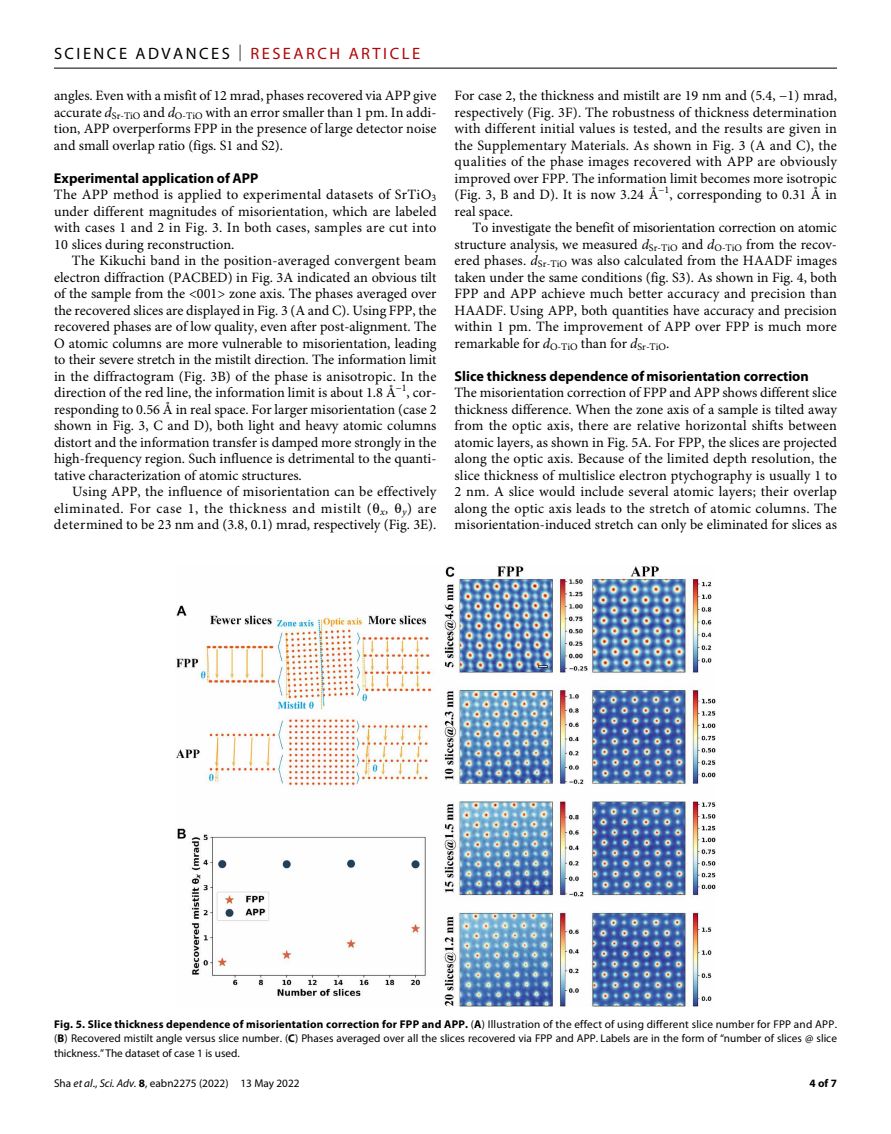
<style>
.page{position:relative;width:891px;height:1134px;background:#fff}
.page>*{position:absolute;margin:0;border:0;box-sizing:border-box;transform-origin:0 0}
.t1{font:16.5px "Myriad Pro";letter-spacing:.15em;color:#000}
.t2{font:14.25px/16.5px "Minion Pro";color:#000;text-align:justify}
.t3{font:700 14.25px "Myriad Pro";color:#000}
.t4{font:11.25px/15px "Myriad Pro";color:#000;text-align:justify}
.t5{font:700 11.25px "Myriad Pro";color:#000}
.s1{font-weight:300}
.s2{color:#b10508}
.s3{font-style:italic}
.s4{font-weight:700}
</style>
<div class="page">
<hr style="left:54px;top:68px;width:783px;height:1px;background:#000">
<img style="left:176px;top:566px;width:540px;height:440px">
<p class="t1" style="left:54px;top:40px;width:368px">SCIENCE ADVANCES <span class="s1">|</span> <span class="s2">RESEARCH ARTICLE</span></p>
<p class="t2" style="left:54px;top:89px;width:384px">angles. Even with a misfit of 12 mrad, phases recovered via APP give accurate <span class="s3">d</span><sub>Sr-TiO</sub> and <span class="s3">d</span><sub>O-TiO</sub> with an error smaller than 1 pm. In addi&shy;tion, APP overperforms FPP in the presence of large detector noise and small overlap ratio (figs. S1 and S2).</p>
<p class="t3" style="left:54px;top:166px;width:206px">Experimental application of APP</p>
<p class="t2" style="left:54px;top:188px;width:384px">The APP method is applied to experimental datasets of SrTiO<sub>3 </sub>under different magnitudes of misorientation, which are labeled with cases 1 and 2 in Fig. 3. In both cases, samples are cut into 10 slices during reconstruction.</p>
<p class="t2" style="left:54px;top:254px;width:384px;text-indent:18px">The Kikuchi band in the position-averaged convergent beam electron diffraction (PACBED) in Fig. 3A indicated an obvious tilt of the sample from the &lt;001&gt; zone axis. The phases averaged over the recovered slices are displayed in Fig. 3 (A and C). Using FPP, the recovered phases are of low quality, even after post-alignment. The O atomic columns are more vulnerable to misorientation, leading to their severe stretch in the mistilt direction. The information limit in the diffractogram (Fig. 3B) of the phase is anisotropic. In the direction of the red line, the information limit is about 1.8 Å<sup>−1</sup>, cor&shy;responding to 0.56 Å in real space. For larger misorientation (case 2 shown in Fig. 3, C and D), both light and heavy atomic columns distort and the information transfer is damped more strongly in the high-frequency region. Such influence is detrimental to the quanti&shy;tative characterization of atomic structures.</p>
<p class="t2" style="left:54px;top:485px;width:384px;text-indent:18px">Using APP, the influence of misorientation can be effectively eliminated. For case 1, the thickness and mistilt (❑<sub>x</sub><span class="s3">,</span> ❑<sub>y</sub>) are determined to be 23 nm and (3.8, 0.1) mrad, respectively (Fig. 3E).</p>
<p class="t2" style="left:454px;top:89px;width:384px">For case 2, the thickness and mistilt are 19 nm and (5.4, −1) mrad, respectively (Fig. 3F). The robustness of thickness determination with different initial values is tested, and the results are given in the Supplementary Materials. As shown in Fig. 3 (A and C), the qualities of the phase images recovered with APP are obviously improved over FPP. The information limit becomes more isotropic (Fig. 3, B and D). It is now 3.24 Å<sup>−1</sup>, corresponding to 0.31 Å in real space.</p>
<p class="t2" style="left:454px;top:221px;width:384px;text-indent:18px">To investigate the benefit of misorientation correction on atomic structure analysis, we measured <span class="s3">d</span><sub>Sr-TiO</sub> and <span class="s3">d</span><sub>O-TiO</sub> from the recov&shy;ered phases. <span class="s3">d</span><sub>Sr-TiO</sub> was also calculated from the HAADF images taken under the same conditions (fig. S3). As shown in Fig. 4, both FPP and APP achieve much better accuracy and precision than HAADF. Using APP, both quantities have accuracy and precision within 1 pm. The improvement of APP over FPP is much more remarkable for <span class="s3">d</span><sub>O-TiO</sub> than for <span class="s3">d</span><sub>Sr-TiO</sub>.</p>
<p class="t3" style="left:455px;top:364px;width:356px">Slice thickness dependence of misorientation correction</p>
<p class="t2" style="left:455px;top:386px;width:384px">The misorientation correction of FPP and APP shows different slice thickness difference. When the zone axis of a sample is tilted away from the optic axis, there are relative horizontal shifts between atomic layers, as shown in Fig. 5A. For FPP, the slices are projected along the optic axis. Because of the limited depth resolution, the slice thickness of multislice electron ptychography is usually 1 to 2 nm. A slice would include several atomic layers; their overlap along the optic axis leads to the stretch of atomic columns. The misorientation-induced stretch can only be eliminated for slices as</p>
<p class="t4" style="left:54px;top:1016px;width:785px"><span class="s4">Fig. 5. Slice thickness dependence of misorientation correction for FPP and APP.</span> (<span class="s4">A</span>) Illustration of the effect of using different slice number for FPP and APP. (<span class="s4">B</span>) Recovered mistilt angle versus slice number. (<span class="s4">C</span>) Phases averaged over all the slices recovered via FPP and APP. Labels are in the form of “number of slices @ slice thickness.” The dataset of case 1 is used.</p>
<p class="t4" style="left:54px;top:1076px;width:247px">Sha <span class="s3">et al</span>., <span class="s3">Sci. Adv.</span> <span class="s4">8</span>, eabn2275 (2022) 13 May 2022</p>
<p class="t5" style="left:810px;top:1074px;width:29px">4 of 7</p>
</div>
